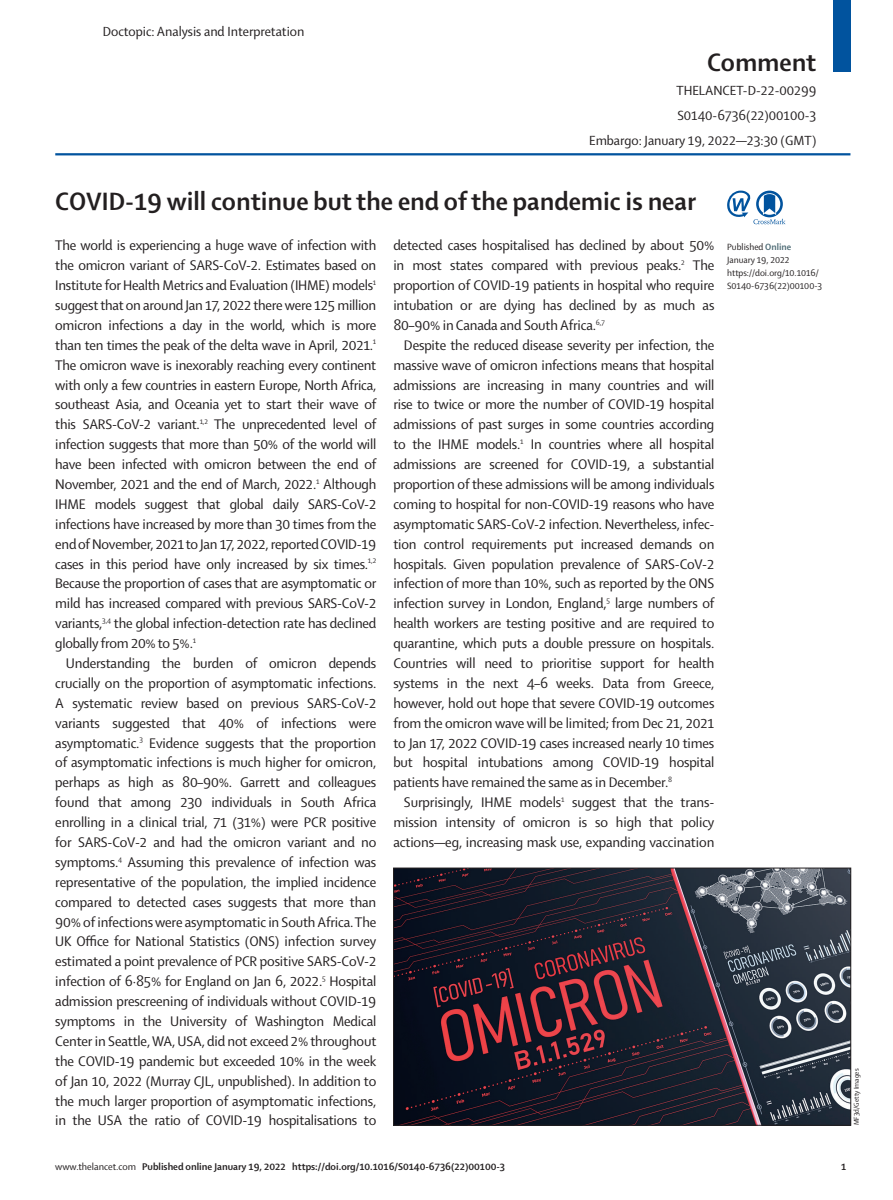
<style>
.page{position:relative;width:893px;height:1200px;background:#fff}
.page>*{position:absolute;margin:0;border:0;box-sizing:border-box;transform-origin:0 0}
.heading_1{font:700 27px "Shaker 2 Lancet";color:#231f20}
.editorial_text_body{font:15px/19.8px "Shaker 2 Lancet";letter-spacing:-.01em;color:#231f20;text-align:justify}
.editorial_text_first{font:15px/19.8px "Shaker 2 Lancet";letter-spacing:-.015em;color:#231f20;text-align:justify}
.twim{font:14.25px "Shaker 2 Lancet";color:#231f20}
.t1{font:700 10.5px "Shaker 2 Lancet";color:#231f20}
.nav_RHP{font:9.75px/13.2px "Shaker 2 Lancet";color:#231f20}
.image_copyright{font:7.5px "Shaker 2 Lancet";color:#231f20}
.s1{font-weight:700;color:#4d6a74}
.s2{font-weight:400}
</style>
<div class="page">
<div style="left:833px;top:0;width:17px;height:71px;background:#01539e"></div>
<hr style="left:55px;top:153px;width:795px;height:2px;background:#01539e">
<svg style="left:727px;top:190px;width:58px;height:34px"></svg>
<img style="left:395px;top:869px;width:454px;height:254px">
<div style="left:393px;top:867px;width:458px;height:258px;border:1px solid #231f20"></div>
<p class="twim" style="left:103px;top:22px;width:203px">Doctopic: Analysis and Interpretation</p>
<h1 class="heading_1" style="left:707px;top:45px;width:111px">Comment</h1>
<p class="twim" style="left:676px;top:81px;width:141px">THELANCET-D-22-00299</p>
<p class="twim" style="left:677px;top:106px;width:141px">S0140-6736(22)00100-3</p>
<p class="twim" style="left:589px;top:131px;width:229px">Embargo: January 19, 2022—23:30 (GMT)</p>
<p class="heading_1" style="left:55px;top:184px;width:642px">COVID-19 will continue but the end of the pandemic is near</p>
<p class="editorial_text_first" style="left:55px;top:235px;width:323px">The world is experiencing a huge wave of infection with the omicron variant of SARS-CoV-2. Estimates based on Institute for Health Metrics and Evaluation (IHME) models<sup>1 </sup>suggest that on around Jan 17, 2022 there were 125 million omicron infections a day in the world, which is more than ten times the peak of the delta wave in April, 2021.<sup>1<br></sup>The omicron wave is inexorably reaching every continent with only a few countries in eastern Europe, North Africa, southeast Asia, and Oceania yet to start their wave of this SARS-CoV-2 variant.<sup>1,2</sup> The unprecedented level of infection suggests that more than 50% of the world will have been infected with omicron between the end of November, 2021 and the end of March, 2022.<sup>1</sup> Although IHME models suggest that global daily SARS-CoV-2 infections have increased by more than 30 times from the end of November, 2021 to Jan 17, 2022, reported COVID-19 cases in this period have only increased by six times.<sup>1,2<br></sup>Because the proportion of cases that are asymptomatic or mild has increased compared with previous SARS-CoV-2 variants,<sup>3,4</sup> the global infection-detection rate has declined globally from 20% to 5%.<sup>1</sup></p>
<p class="editorial_text_body" style="left:55px;top:652px;width:323px;text-indent:11px">Understanding the burden of omicron depends crucially on the proportion of asymptomatic infections.<br>A systematic review based on previous SARS-CoV-2 variants suggested that 40% of infections were asymptomatic.<sup>3</sup> Evidence suggests that the proportion of asymptomatic infections is much higher for omicron, perhaps as high as 80–90%. Garrett and colleagues found that among 230 individuals in South Africa enrolling in a clinical trial, 71 (31%) were PCR positive for SARS-CoV-2 and had the omicron variant and no symptoms.<sup>4</sup> Assuming this prevalence of infection was representative of the population, the implied incidence compared to detected cases suggests that more than 90% of infections were asymptomatic in South Africa. The UK Office for National Statistics (ONS) infection survey estimated a point prevalence of PCR positive SARS-CoV-2 infection of 6·85% for England on Jan 6, 2022.<sup>5</sup> Hospital admission prescreening of individuals without COVID-19 symptoms in the University of Washington Medical Center in Seattle, WA, USA, did not exceed 2% throughout the COVID-19 pandemic but exceeded 10% in the week of Jan 10, 2022 (Murray CJL, unpublished). In addition to the much larger proportion of asymptomatic infections, in the USA the ratio of COVID-19 hospitalisations to</p>
<p class="editorial_text_body" style="left:393px;top:235px;width:323px">detected cases hospitalised has declined by about 50% in most states compared with previous peaks.<sup>2</sup> The proportion of COVID-19 patients in hospital who require intubation or are dying has declined by as much as 80–90% in Canada and South Africa.<sup>6,7</sup></p>
<p class="editorial_text_body" style="left:393px;top:334px;width:323px;text-indent:11px">Despite the reduced disease severity per infection, the massive wave of omicron infections means that hospital admissions are increasing in many countries and will rise to twice or more the number of COVID-19 hospital admissions of past surges in some countries according to the IHME models.<sup>1</sup> In countries where all hospital admissions are screened for COVID-19, a substantial proportion of these admissions will be among individuals coming to hospital for non-COVID-19 reasons who have asymptomatic SARS-CoV-2 infection. Nevertheless, infec&shy;tion control requirements put increased demands on hospitals. Given population prevalence of SARS-CoV-2 infection of more than 10%, such as reported by the ONS infection survey in London, England,<sup>5</sup> large numbers of health workers are testing positive and are required to quarantine, which puts a double pressure on hospitals.<br>Countries will need to prioritise support for health systems in the next 4–6 weeks. Data from Greece, however, hold out hope that severe COVID-19 outcomes from the omicron wave will be limited; from Dec 21, 2021 to Jan 17, 2022 COVID-19 cases increased nearly 10 times but hospital intubations among COVID-19 hospital patients have remained the same as in December.<sup>8</sup></p>
<p class="editorial_text_body" style="left:393px;top:791px;width:323px;text-indent:11px">Surprisingly, IHME models<sup>1</sup> suggest that the trans&shy;mission intensity of omicron is so high that policy actions—eg, increasing mask use, expanding vaccination</p>
<p class="nav_RHP" style="left:727px;top:239px;width:97px">Published <span class="s1">Online<br></span>January 19, 2022 https://doi.org/10.1016/<br>S0140-6736(22)00100-3</p>
<p class="image_copyright" style="left:851px;top:1125px;width:58px;rotate:-90deg">MF3d/Getty Images</p>
<p class="t1" style="left:55px;top:1159px;width:451px"><span class="s2">www.thelancet.com</span> Published online January 19, 2022 https://doi.org/10.1016/S0140-6736(22)00100-3</p>
<p class="t1" style="left:841px;top:1159px;width:7px">1</p>
</div>
